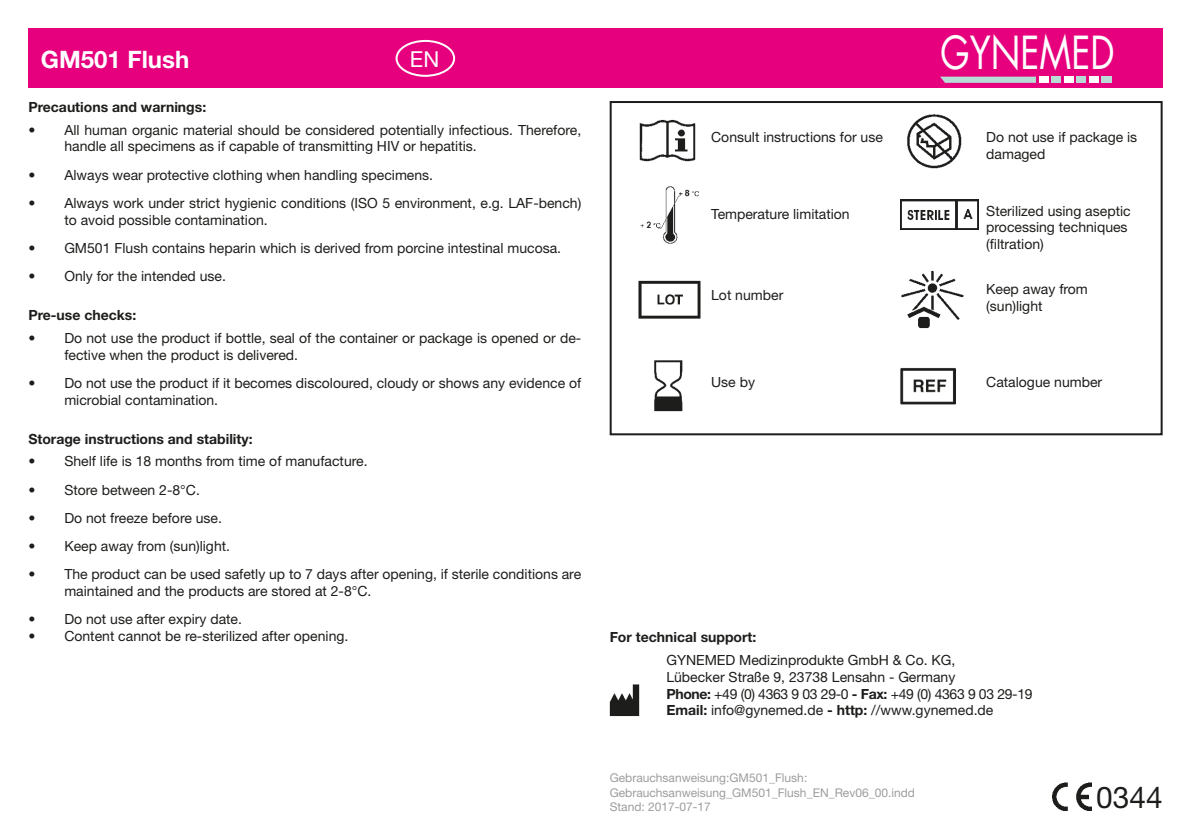
<style>
.page{position:relative;width:1191px;height:840px;background:#fff}
.page>*{position:absolute;margin:0;border:0;box-sizing:border-box;transform-origin:0 0}
.t1{font:44.4px "Futura LT";color:#fff;scale:.8 1}
.t2{font:29.8px "Helvetica Neue";color:#1d1d1b}
.t3{font:700 24px "Helvetica Neue";color:#fff}
.t4{font:22px "Helvetica Neue";color:#fff}
.t5{font:14px/16.8px "Helvetica Neue";color:#1d1d1b}
.t6{font:700 14px "Helvetica Neue";color:#1d1d1b}
.t7{font:12px/14.4px "Helvetica Neue";color:#9d9d9d}
.s1{font-weight:700}
</style>
<div class="page">
<div style="left:28px;top:28px;width:1134px;height:60px;background:#e6007e"></div>
<svg style="left:940px;top:77px;width:96px;height:6px"></svg>
<div style="left:1038px;top:77px;width:10px;height:6px;background:#fff"></div>
<div style="left:1051px;top:77px;width:9px;height:6px;background:#b8dbd5"></div>
<div style="left:1063px;top:77px;width:10px;height:6px;background:#fff"></div>
<div style="left:1076px;top:77px;width:9px;height:6px;background:#b8dbd5"></div>
<div style="left:1089px;top:77px;width:9px;height:6px;background:#fff"></div>
<div style="left:1101px;top:77px;width:10px;height:6px;background:#b8dbd5"></div>
<div style="left:395px;top:40px;width:60px;height:37px;border:2px solid #fff;border-radius:50%"></div>
<img style="left:609px;top:684px;width:31px;height:33px">
<img style="left:1052px;top:782px;width:39px;height:28px">
<div style="left:609px;top:101px;width:553px;height:334px;border:2px solid #1d1d1b"></div>
<img style="left:907px;top:114px;width:55px;height:55px">
<img style="left:638px;top:280px;width:62px;height:39px">
<img style="left:639px;top:119px;width:57px;height:43px">
<img style="left:901px;top:270px;width:62px;height:59px">
<img style="left:900px;top:199px;width:79px;height:31px">
<img style="left:654px;top:360px;width:29px;height:52px">
<img style="left:640px;top:186px;width:59px;height:58px">
<img style="left:900px;top:368px;width:55px;height:37px">
<h3 class="t3" style="left:41px;top:44px;width:150px">GM501 Flush</h3>
<h3 class="t4" style="left:410px;top:46px;width:31px">EN</h3>
<p class="t6" style="left:28px;top:98px;width:179px">Precautions and warnings:</p>
<p class="t5" style="left:64px;top:121px;width:518px;text-indent:-36px">• All human organic material should be considered potentially infectious. Therefore, handle all specimens as if capable of transmitting HIV or hepatitis.</p>
<p class="t5" style="left:28px;top:166px;width:406px">• Always wear protective clothing when handling specimens.</p>
<p class="t5" style="left:64px;top:194px;width:518px;text-indent:-36px">• Always work under strict hygienic conditions (ISO 5 environment, e.g. LAF-bench) to avoid possible contamination.</p>
<p class="t5" style="left:28px;top:239px;width:534px">• GM501 Flush contains heparin which is derived from porcine intestinal mucosa.</p>
<p class="t5" style="left:28px;top:267px;width:199px">• Only for the intended use.</p>
<p class="t6" style="left:28px;top:306px;width:109px">Pre-use checks:</p>
<p class="t5" style="left:64px;top:329px;width:518px;text-indent:-36px">• Do not use the product if bottle, seal of the container or package is opened or de&shy;fective when the product is delivered.</p>
<p class="t5" style="left:64px;top:374px;width:518px;text-indent:-36px">• Do not use the product if it becomes discoloured, cloudy or shows any evidence of microbial contamination.</p>
<p class="t6" style="left:28px;top:430px;width:226px">Storage instructions and stability:</p>
<p class="t5" style="left:28px;top:452px;width:341px">• Shelf life is 18 months from time of manufacture.</p>
<p class="t5" style="left:28px;top:480px;width:173px">• Store between 2-8°C.</p>
<p class="t5" style="left:28px;top:509px;width:195px">• Do not freeze before use.</p>
<p class="t5" style="left:28px;top:537px;width:203px">• Keep away from (sun)light.</p>
<p class="t5" style="left:64px;top:565px;width:518px;text-indent:-36px">• The product can be used safetly up to 7 days after opening, if sterile conditions are maintained and the products are stored at 2-8°C.</p>
<p class="t5" style="left:28px;top:610px;width:215px">• Do not use after expiry date.</p>
<p class="t5" style="left:28px;top:627px;width:321px">• Content cannot be re-sterilized after opening.</p>
<h1 class="t1" style="left:940px;top:25px;width:219px">GYNEMED</h1>
<p class="t5" style="left:711px;top:128px;width:173px">Consult instructions for use</p>
<p class="t5" style="left:986px;top:128px;width:152px">Do not use if package is damaged</p>
<p class="t5" style="left:711px;top:205px;width:140px">Temperature limitation</p>
<p class="t5" style="left:711px;top:287px;width:74px">Lot number</p>
<p class="t5" style="left:986px;top:202px;width:146px">Sterilized using aseptic processing techniques (filtration)</p>
<p class="t5" style="left:986px;top:280px;width:103px">Keep away from (sun)light</p>
<p class="t5" style="left:711px;top:373px;width:45px">Use by</p>
<p class="t5" style="left:986px;top:373px;width:117px">Catalogue number</p>
<p class="t6" style="left:609px;top:628px;width:148px">For technical support:</p>
<p class="t5" style="left:666px;top:651px;width:368px">GYNEMED Medizinprodukte GmbH &amp; Co. KG,<br>Lübecker Straße 9, 23738 Lensahn - Germany<br><span class="s1">Phone:</span> +49 (0) 4363 9 03 29-0 <span class="s1">- Fax:</span> +49 (0) 4363 9 03 29-19<br><span class="s1">Email:</span> info@gynemed.de <span class="s1">- http:</span> //www.gynemed.de</p>
<p class="t7" style="left:609px;top:770px;width:307px">Gebrauchsanweisung:GM501_Flush:<br>Gebrauchsanweisung_GM501_Flush_EN_Rev06_00.indd<br>Stand: 2017-07-17</p>
<h2 class="t2" style="left:1096px;top:778px;width:68px">0344</h2>
</div>
